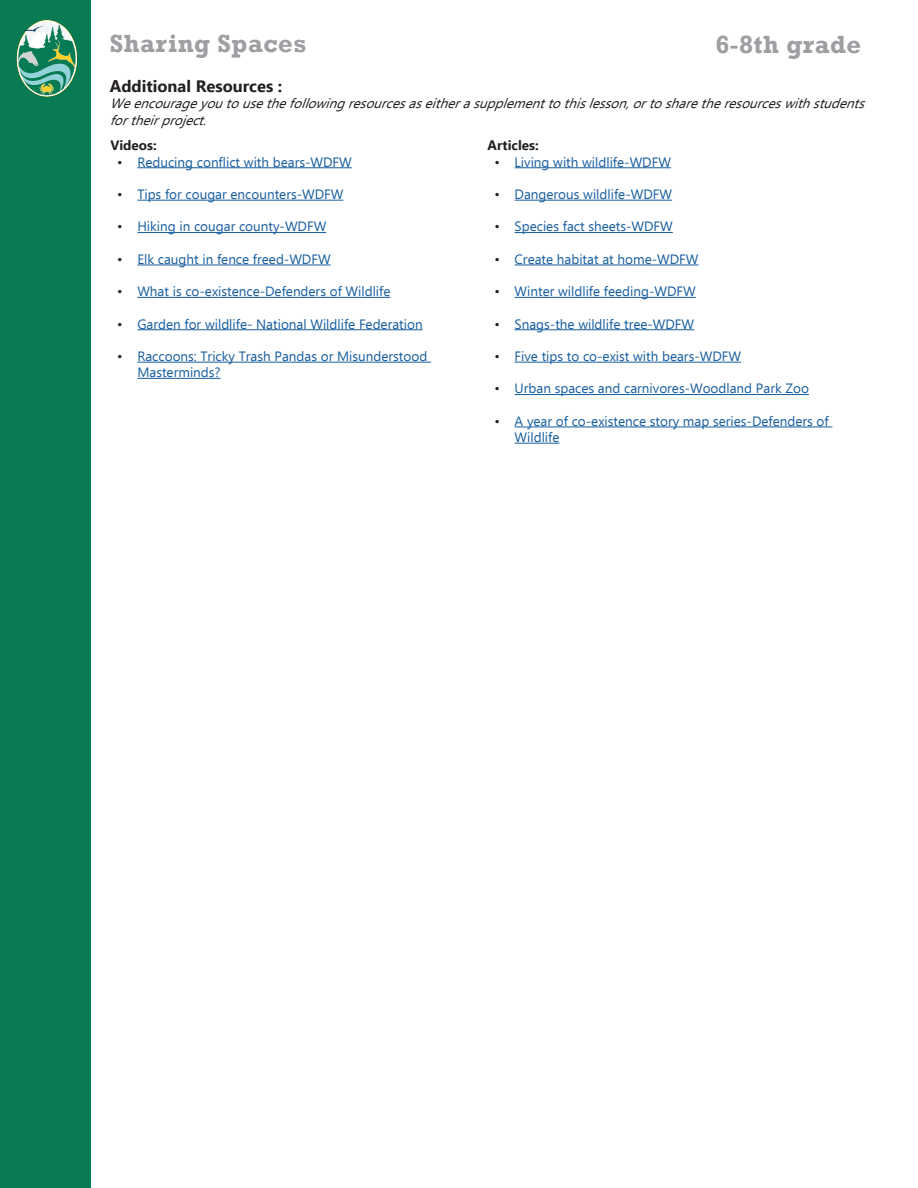
<style>
.page{position:relative;width:918px;height:1188px;background:#fff}
.page>*{position:absolute;margin:0;border:0;box-sizing:border-box;transform-origin:0 0}
.t1{font:700 25.5px "Rockwell";letter-spacing:.02em;color:#9d9fa2}
.t2{font:700 16.5px "Ebrima";color:#231f20}
.t3{font:13.5px/16.2px "Ebrima";color:#175d9e}
.t4{font:italic 13.5px/16.2px "Ebrima";color:#231f20}
.t5{font:700 13.5px "Ebrima";color:#231f20}
.s1{color:#231f20}
</style>
<div class="page">
<div style="left:0;top:0;width:91px;height:1188px;background:#097b54"></div>
<img style="left:16px;top:20px;width:66px;height:77px">
<hr style="left:515px;top:167px;width:156px;height:1px;background:#175d9e">
<hr style="left:515px;top:200px;width:157px;height:1px;background:#175d9e">
<hr style="left:515px;top:232px;width:158px;height:1px;background:#175d9e">
<hr style="left:515px;top:265px;width:183px;height:1px;background:#175d9e">
<hr style="left:515px;top:297px;width:181px;height:1px;background:#175d9e">
<hr style="left:515px;top:329px;width:179px;height:1px;background:#175d9e">
<hr style="left:515px;top:362px;width:226px;height:1px;background:#175d9e">
<hr style="left:515px;top:394px;width:294px;height:1px;background:#175d9e">
<hr style="left:515px;top:427px;width:317px;height:1px;background:#175d9e">
<hr style="left:515px;top:443px;width:45px;height:1px;background:#175d9e">
<hr style="left:137px;top:167px;width:215px;height:1px;background:#175d9e">
<hr style="left:137px;top:200px;width:206px;height:1px;background:#175d9e">
<hr style="left:137px;top:232px;width:189px;height:1px;background:#175d9e">
<hr style="left:137px;top:265px;width:194px;height:1px;background:#175d9e">
<hr style="left:137px;top:297px;width:254px;height:1px;background:#175d9e">
<hr style="left:137px;top:329px;width:286px;height:1px;background:#175d9e">
<hr style="left:137px;top:362px;width:294px;height:1px;background:#175d9e">
<hr style="left:137px;top:378px;width:84px;height:1px;background:#175d9e">
<p class="t1" style="left:110px;top:28px;width:198px">Sharing Spaces</p>
<p class="t1" style="left:715px;top:29px;width:147px">6-8th grade</p>
<p class="t2" style="left:110px;top:73px;width:174px">Additional Resources :</p>
<p class="t4" style="left:110px;top:95px;width:763px">Weencourageyoutousethefollowingresourcesaseitherasupplementtothislesson,ortosharetheresourceswithstudents fortheirproject.</p>
<p class="t5" style="left:110px;top:135px;width:48px">Videos:</p>
<p class="t3" style="left:117px;top:153px;width:236px"><span class="s1">•</span> Reducing conflict with bears-WDFW</p>
<p class="t3" style="left:117px;top:186px;width:228px"><span class="s1">•</span> Tips for cougar encounters-WDFW</p>
<p class="t3" style="left:117px;top:218px;width:211px"><span class="s1">•</span> Hiking in cougar county-WDFW</p>
<p class="t3" style="left:117px;top:250px;width:215px"><span class="s1">•</span> Elk caught in fence freed-WDFW</p>
<p class="t3" style="left:117px;top:283px;width:275px"><span class="s1">•</span> What is co-existence-Defenders of Wildlife</p>
<p class="t3" style="left:117px;top:315px;width:307px"><span class="s1">•</span> Garden for wildlife- National Wildlife Federation</p>
<p class="t3" style="left:137px;top:348px;width:291px;text-indent:-20px"><span class="s1">•</span> Raccoons: Tricky Trash Pandas or Misunderstood<br>Masterminds?</p>
<p class="t5" style="left:488px;top:135px;width:53px">Articles:</p>
<p class="t3" style="left:494px;top:153px;width:178px"><span class="s1">•</span> Living with wildlife-WDFW</p>
<p class="t3" style="left:494px;top:186px;width:179px"><span class="s1">•</span> Dangerous wildlife-WDFW</p>
<p class="t3" style="left:494px;top:218px;width:180px"><span class="s1">•</span> Species fact sheets-WDFW</p>
<p class="t3" style="left:494px;top:250px;width:206px"><span class="s1">•</span> Create habitat at home-WDFW</p>
<p class="t3" style="left:494px;top:283px;width:203px"><span class="s1">•</span> Winter wildlife feeding-WDFW</p>
<p class="t3" style="left:494px;top:315px;width:201px"><span class="s1">•</span> Snags-the wildlife tree-WDFW</p>
<p class="t3" style="left:494px;top:348px;width:248px"><span class="s1">•</span> Five tips to co-exist with bears-WDFW</p>
<p class="t3" style="left:494px;top:380px;width:316px"><span class="s1">•</span> Urban spaces and carnivores-Woodland Park Zoo</p>
<p class="t3" style="left:515px;top:412px;width:316px;text-indent:-20px"><span class="s1">•</span> A year of co-existence story map series-Defenders of<br>Wildlife</p>
</div>
